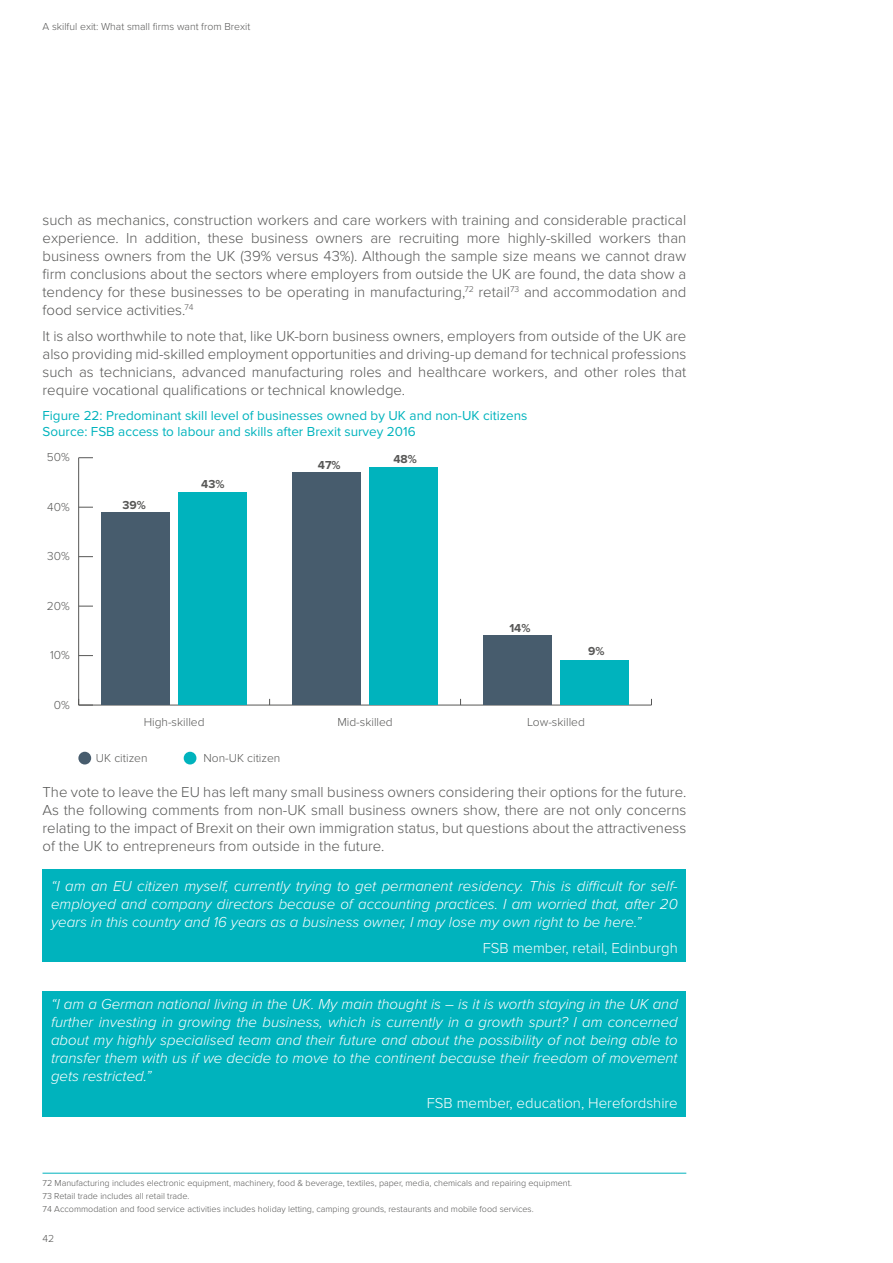
<style>
.page{position:relative;width:893px;height:1263px;background:#fff}
.page>*{position:absolute;margin:0;border:0;box-sizing:border-box;transform-origin:0 0}
.t1{font:300 15px/18px "Proxima Nova";color:#575756;text-align:justify}
.t2{font:italic 300 15px/18px "Proxima Nova";color:#fff;text-align:justify}
.t3{font:300 15px "Proxima Nova";color:#fff}
.t4{font:13.5px/16.2px "Proxima Nova";color:#00b3bd}
.t5{font:300 12px "Proxima Nova";color:#575756}
.t6{font:700 12px "Proxima Nova";color:#575756}
.t7{font:300 10.5px "Proxima Nova";color:#575756}
.t8{font:300 9px/12.9px "Proxima Nova";color:#575756}
</style>
<div class="page">
<div style="left:43px;top:869px;width:643px;height:92px;background:#00b3bd"></div>
<div style="left:43px;top:991px;width:643px;height:125px;background:#00b3bd"></div>
<hr style="left:79px;top:705px;width:572px;height:1px;background:#575756">
<hr style="left:78px;top:458px;width:1px;height:247px;background:#575756">
<svg style="left:78px;top:699px;width:15px;height:7px"></svg>
<svg style="left:79px;top:655px;width:14px;height:1px"></svg>
<svg style="left:79px;top:606px;width:14px;height:1px"></svg>
<svg style="left:79px;top:556px;width:14px;height:1px"></svg>
<svg style="left:79px;top:507px;width:14px;height:1px"></svg>
<svg style="left:79px;top:457px;width:14px;height:1px"></svg>
<div style="left:178px;top:492px;width:69px;height:213px;background:#00b3bd"></div>
<div style="left:369px;top:468px;width:69px;height:237px;background:#00b3bd"></div>
<div style="left:560px;top:660px;width:69px;height:45px;background:#00b3bd"></div>
<div style="left:102px;top:512px;width:68px;height:193px;background:#475c6d"></div>
<div style="left:292px;top:473px;width:69px;height:232px;background:#475c6d"></div>
<div style="left:483px;top:636px;width:69px;height:69px;background:#475c6d"></div>
<div style="left:78px;top:752px;width:13px;height:12px;background:#475c6d;border-radius:50%"></div>
<div style="left:184px;top:752px;width:12px;height:12px;background:#00b3bd;border-radius:50%"></div>
<hr style="left:43px;top:1173px;width:643px;height:1px;background:#00b3bd">
<p class="t7" style="left:43px;top:20px;width:209px">A skilful exit: What small firms want from Brexit</p>
<p class="t1" style="left:43px;top:211px;width:645px">such as mechanics, construction workers and care workers with training and considerable practical experience. In addition, these business owners are recruiting more highly-skilled workers than business owners from the UK (39% versus 43%). Although the sample size means we cannot draw firm conclusions about the sectors where employers from outside the UK are found, the data show a tendency for these businesses to be operating in manufacturing,<sup>72</sup> retail<sup>73</sup> and accommodation and food service activities.<sup>74</sup></p>
<p class="t1" style="left:43px;top:328px;width:645px">It is also worthwhile to note that, like UK-born business owners, employers from outside of the UK are also providing mid-skilled employment opportunities and driving-up demand for technical professions such as technicians, advanced manufacturing roles and healthcare workers, and other roles that require vocational qualifications or technical knowledge.</p>
<p class="t4" style="left:43px;top:408px;width:486px">Figure 22: Predominant skill level of businesses owned by UK and non-UK citizens<br>Source: FSB access to labour and skills after Brexit survey 2016</p>
<p class="t5" style="left:47px;top:450px;width:24px">50%</p>
<p class="t5" style="left:47px;top:500px;width:24px">40%</p>
<p class="t5" style="left:47px;top:549px;width:24px">30%</p>
<p class="t5" style="left:47px;top:599px;width:24px">20%</p>
<p class="t5" style="left:50px;top:648px;width:21px">10%</p>
<p class="t5" style="left:54px;top:698px;width:17px">0%</p>
<p class="t6" style="left:122px;top:498px;width:25px">39%</p>
<p class="t6" style="left:201px;top:477px;width:25px">43%</p>
<p class="t6" style="left:318px;top:458px;width:24px">47%</p>
<p class="t6" style="left:393px;top:452px;width:25px">48%</p>
<p class="t6" style="left:509px;top:621px;width:23px">14%</p>
<p class="t6" style="left:588px;top:644px;width:18px">9%</p>
<p class="t5" style="left:144px;top:715px;width:62px">High-skilled</p>
<p class="t5" style="left:337px;top:715px;width:57px">Mid-skilled</p>
<p class="t5" style="left:527px;top:715px;width:59px">Low-skilled</p>
<p class="t5" style="left:96px;top:751px;width:53px">UK citizen</p>
<p class="t5" style="left:203px;top:751px;width:78px">Non-UK citizen</p>
<p class="t1" style="left:43px;top:784px;width:645px">The vote to leave the EU has left many small business owners considering their options for the future.<br>As the following comments from non-UK small business owners show, there are not only concerns relating to the impact of Brexit on their own immigration status, but questions about the attractiveness of the UK to entrepreneurs from outside in the future.</p>
<p class="t2" style="left:51px;top:877px;width:628px">“I am an EU citizen myself, currently trying to get permanent residency. This is difficult for self&shy;employed and company directors because of accounting practices. I am worried that, after 20 years in this country and 16 years as a business owner, I may lose my own right to be here.”</p>
<p class="t3" style="left:483px;top:939px;width:197px">FSB member, retail, Edinburgh</p>
<p class="t2" style="left:51px;top:995px;width:628px">“I am a German national living in the UK. My main thought is – is it is worth staying in the UK and further investing in growing the business, which is currently in a growth spurt? I am concerned about my highly specialised team and their future and about the possibility of not being able to transfer them with us if we decide to move to the continent because their freedom of movement gets restricted.”</p>
<p class="t3" style="left:427px;top:1094px;width:253px">FSB member, education, Herefordshire</p>
<p class="t8" style="left:43px;top:1177px;width:531px">72 Manufacturing includes electronic equipment, machinery, food &amp; beverage, textiles, paper, media, chemicals and repairing equipment.<br>73 Retail trade includes all retail trade.<br>74 Accommodation and food service activities includes holiday letting, camping grounds, restaurants and mobile food services.</p>
<p class="t7" style="left:43px;top:1232px;width:13px">42</p>
</div>
